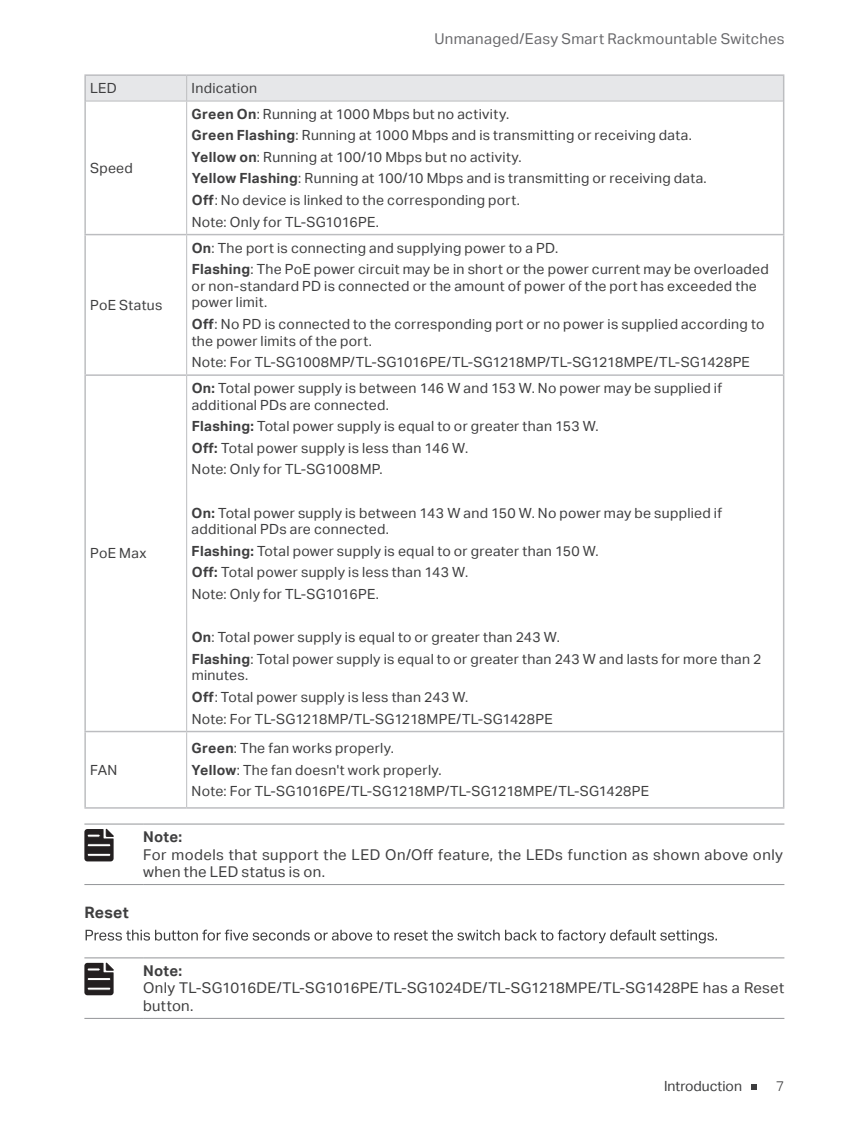
<style>
.page{position:relative;width:844px;height:1136px;background:#fff}
.page>*{position:absolute;margin:0;border:0;box-sizing:border-box;transform-origin:0 0}
.t1{font:15.75px "TP Link Aktiv Bold";letter-spacing:.015em;color:#3e3e3f}
.t2{font:14.88px/17.8px "TP Link Aktiv Regular";letter-spacing:.02em;color:#3e3e3f}
.t3{font:14.88px "TP Link Aktiv Regular";letter-spacing:.02em;color:#69696c}
.t4{font:14.88px "TP Link Aktiv Bold";letter-spacing:.02em;color:#3e3e3f}
.t5{font:14px/21.5px "TP Link Aktiv Regular";letter-spacing:.02em;color:#3e3e3f}
.t6{font:14px "TP Link Aktiv Regular";color:#3e3e3f}
.t7{font:14px "TP Link Aktiv Light";color:#3e3e3f}
.s1{font-family:"TP Link Aktiv Bold"}
</style>
<div class="page">
<svg style="left:751px;top:1085px;width:5px;height:5px"></svg>
<hr style="left:84px;top:101px;width:2px;height:133px;background:#bcbdc0">
<hr style="left:782px;top:101px;width:2px;height:133px;background:#bcbdc0">
<hr style="left:84px;top:235px;width:2px;height:139px;background:#bcbdc0">
<hr style="left:782px;top:235px;width:2px;height:139px;background:#bcbdc0">
<hr style="left:84px;top:376px;width:2px;height:355px;background:#bcbdc0">
<hr style="left:782px;top:376px;width:2px;height:355px;background:#bcbdc0">
<hr style="left:84px;top:732px;width:2px;height:75px;background:#bcbdc0">
<hr style="left:782px;top:732px;width:2px;height:75px;background:#bcbdc0">
<hr style="left:186px;top:102px;width:1px;height:132px;background:#bcbdc0">
<hr style="left:186px;top:235px;width:1px;height:139px;background:#bcbdc0">
<hr style="left:186px;top:376px;width:1px;height:355px;background:#bcbdc0">
<hr style="left:186px;top:732px;width:1px;height:75px;background:#bcbdc0">
<hr style="left:84px;top:74px;width:103px;height:2px;background:#bcbdc0">
<hr style="left:84px;top:76px;width:2px;height:25px;background:#bcbdc0">
<hr style="left:187px;top:74px;width:597px;height:2px;background:#bcbdc0">
<hr style="left:782px;top:76px;width:2px;height:25px;background:#bcbdc0">
<div style="left:86px;top:76px;width:697px;height:25px;background:#e6e7e9"></div>
<hr style="left:86px;top:101px;width:101px;height:1px;background:#bcbdc0">
<hr style="left:187px;top:101px;width:595px;height:1px;background:#bcbdc0">
<hr style="left:84px;top:234px;width:103px;height:1px;background:#bcbdc0">
<hr style="left:187px;top:234px;width:597px;height:1px;background:#bcbdc0">
<hr style="left:84px;top:374px;width:103px;height:2px;background:#bcbdc0">
<hr style="left:187px;top:374px;width:597px;height:2px;background:#bcbdc0">
<hr style="left:84px;top:731px;width:103px;height:1px;background:#bcbdc0">
<hr style="left:187px;top:731px;width:597px;height:1px;background:#bcbdc0">
<hr style="left:84px;top:807px;width:103px;height:2px;background:#bcbdc0">
<hr style="left:187px;top:807px;width:597px;height:2px;background:#bcbdc0">
<hr style="left:84px;top:824px;width:59px;height:1px;background:#939598">
<hr style="left:143px;top:824px;width:641px;height:1px;background:#939598">
<hr style="left:84px;top:884px;width:59px;height:1px;background:#939598">
<hr style="left:143px;top:884px;width:641px;height:1px;background:#939598">
<svg style="left:84px;top:829px;width:30px;height:32px"></svg>
<svg style="left:86px;top:930px;width:630px;height:13px"></svg>
<hr style="left:84px;top:957px;width:59px;height:1px;background:#939598">
<hr style="left:143px;top:957px;width:641px;height:1px;background:#939598">
<hr style="left:84px;top:1018px;width:59px;height:1px;background:#939598">
<hr style="left:143px;top:1018px;width:641px;height:1px;background:#939598">
<svg style="left:84px;top:963px;width:30px;height:32px"></svg>
<p class="t5" style="left:90px;top:78px;width:28px">LED</p>
<p class="t5" style="left:191px;top:78px;width:67px">Indication</p>
<p class="t3" style="left:434px;top:30px;width:351px">Unmanaged/Easy Smart Rackmountable Switches</p>
<p class="t5" style="left:90px;top:157px;width:44px">Speed</p>
<p class="t5" style="left:90px;top:294px;width:74px">PoE Status</p>
<p class="t5" style="left:90px;top:543px;width:58px">PoE Max</p>
<p class="t5" style="left:90px;top:759px;width:29px">FAN</p>
<p class="t5" style="left:191px;top:103px;width:516px"><span class="s1">Green On</span>: Running at 1000 Mbps but no activity.<br><span class="s1">Green Flashing</span>: Running at 1000 Mbps and is transmitting or receiving data.<br><span class="s1">Yellow on</span>: Running at 100/10 Mbps but no activity.<br><span class="s1">Yellow Flashing</span>: Running at 100/10 Mbps and is transmitting or receiving data.<br><span class="s1">Off</span>: No device is linked to the corresponding port.<br>Note: Only for TL-SG1016PE.</p>
<p class="t5" style="left:192px;top:237px;width:578px"><span class="s1">On</span>: The port is connecting and supplying power to a PD.<br><span class="s1">Flashing</span>: The PoE power circuit may be in short or the power current may be overloaded</p>
<p class="t5" style="left:191px;top:278px;width:566px;line-height:16.6px">or non-standard PD is connected or the amount of power of the port has exceeded the power limit.</p>
<p class="t5" style="left:192px;top:316px;width:574px;line-height:16.6px"><span class="s1">Off</span>: No PD is connected to the corresponding port or no power is supplied according to the power limits of the port.</p>
<p class="t5" style="left:192px;top:352px;width:559px">Note: For TL-SG1008MP/TL-SG1016PE/TL-SG1218MP/TL-SG1218MPE/TL-SG1428PE</p>
<p class="t5" style="left:192px;top:380px;width:531px;line-height:16.6px"><span class="s1">On:</span> Total power supply is between 146 W and 153 W. No power may be supplied if additional PDs are connected.</p>
<p class="t5" style="left:191px;top:416px;width:408px"><span class="s1">Flashing:</span> Total power supply is equal to or greater than 153 W.<br><span class="s1">Off:</span> Total power supply is less than 146 W.<br>Note: Only for TL-SG1008MP.</p>
<p class="t5" style="left:191px;top:504px;width:532px;line-height:16.6px"><span class="s1">On:</span> Total power supply is between 143 W and 150 W. No power may be supplied if additional PDs are connected.</p>
<p class="t5" style="left:192px;top:540px;width:408px"><span class="s1">Flashing:</span> Total power supply is equal to or greater than 150 W.<br><span class="s1">Off:</span> Total power supply is less than 143 W.<br>Note: Only for TL-SG1016PE.</p>
<p class="t5" style="left:192px;top:627px;width:571px"><span class="s1">On</span>: Total power supply is equal to or greater than 243 W.<br><span class="s1">Flashing</span>: Total power supply is equal to or greater than 243 W and lasts for more than 2</p>
<p class="t5" style="left:192px;top:665px;width:362px">minutes.<br><span class="s1">Off</span>: Total power supply is less than 243 W.<br>Note: For TL-SG1218MP/TL-SG1218MPE/TL-SG1428PE</p>
<p class="t5" style="left:191px;top:738px;width:459px"><span class="s1">Green</span>: The fan works properly.<br><span class="s1">Yellow</span>: The fan doesn't work properly.<br>Note: For TL-SG1016PE/TL-SG1218MP/TL-SG1218MPE/TL-SG1428PE</p>
<p class="t1" style="left:84px;top:904px;width:46px">Reset</p>
<p class="t4" style="left:143px;top:828px;width:40px">Note:</p>
<p class="t2" style="left:143px;top:846px;width:641px">For models that support the LED On/Off feature, the LEDs function as shown above only when the LED status is on.</p>
<p class="t4" style="left:143px;top:962px;width:40px">Note:</p>
<p class="t2" style="left:143px;top:979px;width:642px">Only TL-SG1016DE/TL-SG1016PE/TL-SG1024DE/TL-SG1218MPE/TL-SG1428PE has a Reset button.</p>
<p class="t6" style="left:664px;top:1078px;width:79px">Introduction</p>
<p class="t7" style="left:775px;top:1078px;width:10px">7</p>
</div>
